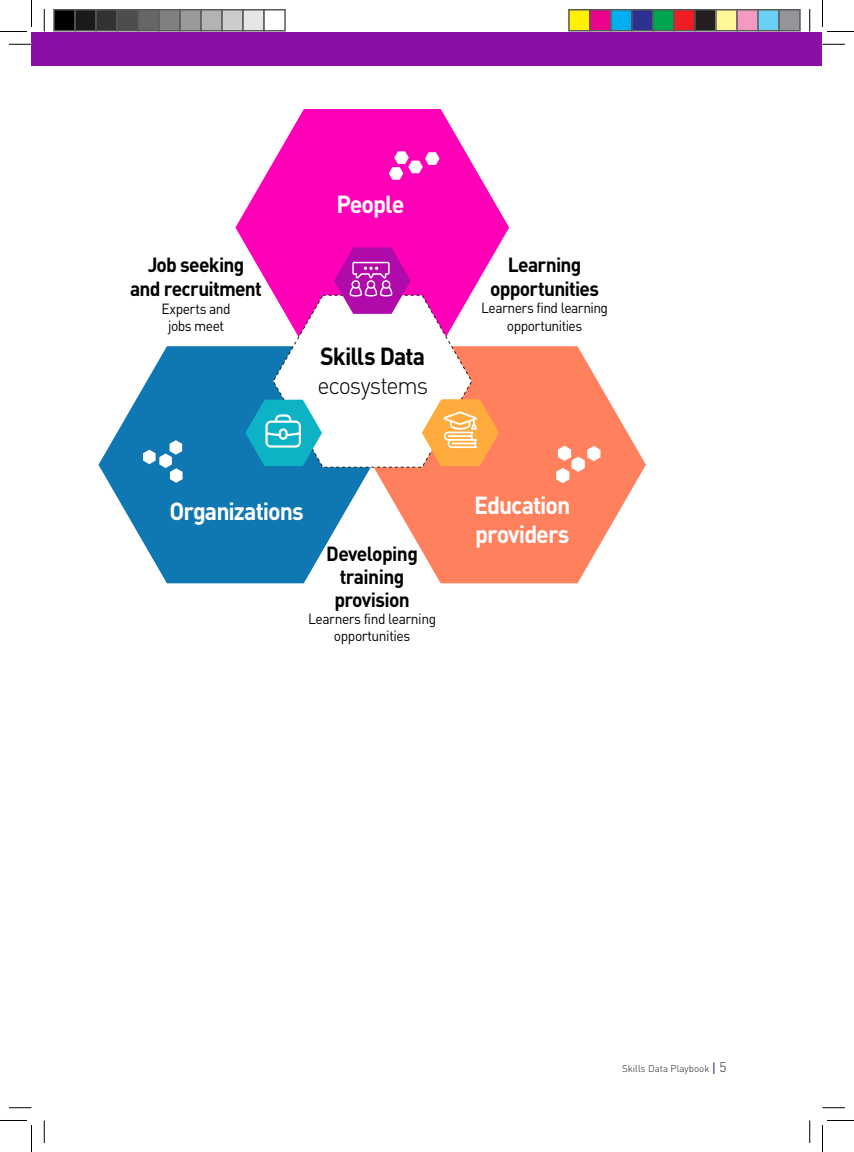
<style>
.page{position:relative;width:854px;height:1152px;background:#fff}
.page>*{position:absolute;margin:0;border:0;box-sizing:border-box;transform-origin:0 0}
.t1{font:700 24.45px/29.2px "DIN Pro";letter-spacing:-.045em;color:#fff;scale:.95 1}
.t2{font:700 24.45px/29.2px "DIN Pro";letter-spacing:-.04em;color:#000;scale:.95 1}
.t3{font:700 20.25px/23.4px "DIN Pro";letter-spacing:-.04em;color:#000;text-align:center;scale:.95 1}
.t4{font:14.55px/17.4px "DIN Pro";letter-spacing:-.03em;color:#000;text-align:center;scale:.95 1}
.t5{font:300 9.75px "DIN Pro";color:#231f20}
.s1{font-weight:300}
.s2{font-weight:400;font-size:13.5px;color:#141f94}
.s3{font-size:13.5px}
</style>
<div class="page">
<div style="left:32px;top:32px;width:790px;height:34px;background:#8a0fa6"></div>
<svg style="left:235px;top:109px;width:274px;height:138px;fill:#ff00b8"></svg>
<svg style="left:98px;top:346px;width:274px;height:237px;fill:#0f78b2"></svg>
<svg style="left:372px;top:346px;width:274px;height:237px;fill:#ff805c"></svg>
<svg style="left:556px;top:445px;width:44px;height:38px"></svg>
<svg style="left:389px;top:151px;width:51px;height:29px"></svg>
<svg style="left:143px;top:440px;width:40px;height:43px"></svg>
<svg style="left:245px;top:247px;width:254px;height:220px"></svg>
<svg style="left:9px;top:44px;width:23px;height:1px"></svg>
<svg style="left:822px;top:44px;width:23px;height:1px"></svg>
<svg style="left:9px;top:1107px;width:23px;height:1px"></svg>
<svg style="left:822px;top:1107px;width:23px;height:1px"></svg>
<svg style="left:44px;top:9px;width:1px;height:22px"></svg>
<svg style="left:44px;top:1120px;width:1px;height:23px"></svg>
<svg style="left:809px;top:9px;width:1px;height:22px"></svg>
<svg style="left:809px;top:1120px;width:1px;height:23px"></svg>
<svg style="left:0;top:0;width:32px;height:32px"></svg>
<svg style="left:0;top:1120px;width:32px;height:32px"></svg>
<svg style="left:822px;top:0;width:32px;height:32px"></svg>
<svg style="left:822px;top:1120px;width:32px;height:32px"></svg>
<div style="left:54px;top:10px;width:21px;height:21px;background:#000"></div>
<div style="left:53px;top:9px;width:23px;height:22px;border:2px solid #595959"></div>
<div style="left:75px;top:10px;width:21px;height:21px;background:#1a1a1a"></div>
<div style="left:74px;top:9px;width:23px;height:22px;border:2px solid #595959"></div>
<div style="left:96px;top:10px;width:21px;height:21px;background:#333"></div>
<div style="left:95px;top:9px;width:23px;height:22px;border:2px solid #595959"></div>
<div style="left:117px;top:10px;width:21px;height:21px;background:#4d4d4d"></div>
<div style="left:116px;top:9px;width:23px;height:22px;border:2px solid #595959"></div>
<div style="left:138px;top:10px;width:21px;height:21px;background:#666"></div>
<div style="left:137px;top:9px;width:23px;height:22px;border:2px solid #595959"></div>
<div style="left:159px;top:10px;width:21px;height:21px;background:#808080"></div>
<div style="left:158px;top:9px;width:23px;height:22px;border:2px solid #595959"></div>
<div style="left:180px;top:10px;width:21px;height:21px;background:#999"></div>
<div style="left:179px;top:9px;width:23px;height:22px;border:2px solid #595959"></div>
<div style="left:201px;top:10px;width:21px;height:21px;background:#b3b3b3"></div>
<div style="left:200px;top:9px;width:23px;height:22px;border:2px solid #595959"></div>
<div style="left:222px;top:10px;width:21px;height:21px;background:#ccc"></div>
<div style="left:221px;top:9px;width:23px;height:22px;border:2px solid #595959"></div>
<div style="left:243px;top:10px;width:21px;height:21px;background:#e6e6e6"></div>
<div style="left:242px;top:9px;width:23px;height:22px;border:2px solid #595959"></div>
<div style="left:263px;top:9px;width:23px;height:22px;border:2px solid #595959"></div>
<div style="left:569px;top:10px;width:21px;height:21px;background:#fff101"></div>
<div style="left:568px;top:9px;width:23px;height:22px;border:2px solid #595959"></div>
<div style="left:590px;top:10px;width:21px;height:21px;background:#ed028c"></div>
<div style="left:589px;top:9px;width:23px;height:22px;border:2px solid #595959"></div>
<div style="left:611px;top:10px;width:21px;height:21px;background:#00aeef"></div>
<div style="left:610px;top:9px;width:23px;height:22px;border:2px solid #595959"></div>
<div style="left:632px;top:10px;width:21px;height:21px;background:#2e3092"></div>
<div style="left:631px;top:9px;width:23px;height:22px;border:2px solid #595959"></div>
<div style="left:653px;top:10px;width:21px;height:21px;background:#00a54f"></div>
<div style="left:652px;top:9px;width:23px;height:22px;border:2px solid #595959"></div>
<div style="left:674px;top:10px;width:21px;height:21px;background:#ee1d23"></div>
<div style="left:673px;top:9px;width:23px;height:22px;border:2px solid #595959"></div>
<div style="left:695px;top:10px;width:21px;height:21px;background:#231f20"></div>
<div style="left:694px;top:9px;width:23px;height:22px;border:2px solid #595959"></div>
<div style="left:716px;top:10px;width:21px;height:21px;background:#fff79a"></div>
<div style="left:715px;top:9px;width:23px;height:22px;border:2px solid #595959"></div>
<div style="left:737px;top:10px;width:21px;height:21px;background:#f499c2"></div>
<div style="left:736px;top:9px;width:23px;height:22px;border:2px solid #595959"></div>
<div style="left:758px;top:10px;width:21px;height:21px;background:#6bcff6"></div>
<div style="left:757px;top:9px;width:23px;height:22px;border:2px solid #595959"></div>
<div style="left:779px;top:10px;width:21px;height:21px;background:#939598"></div>
<div style="left:778px;top:9px;width:23px;height:22px;border:2px solid #595959"></div>
<p class="t3" style="left:130px;top:251px;width:140px;line-height:24.3px">Job seeking and recruitment</p>
<p class="t4" style="left:161px;top:299px;width:74px">Experts and jobs meet</p>
<p class="t1" style="left:336px;top:188px;width:73px">People</p>
<p class="t2" style="left:317px;top:340px;width:118px">Skills Data <span class="s1">ecosystems</span></p>
<p class="t3" style="left:490px;top:251px;width:116px;line-height:24.3px">Learning opportunities</p>
<p class="t4" style="left:481px;top:298px;width:135px">Learners find learning opportunities</p>
<p class="t1" style="left:169px;top:495px;width:143px">Organizations</p>
<p class="t1" style="left:474px;top:488px;width:103px">Education providers</p>
<p class="t3" style="left:326px;top:540px;width:98px">Developing training provision</p>
<p class="t4" style="left:308px;top:609px;width:136px;line-height:16.6px">Learners find learning opportunities</p>
<p class="t5" style="left:622px;top:1061px;width:106px">Skills Data Playbook <span class="s2">|</span> <span class="s3">5</span></p>
</div>
